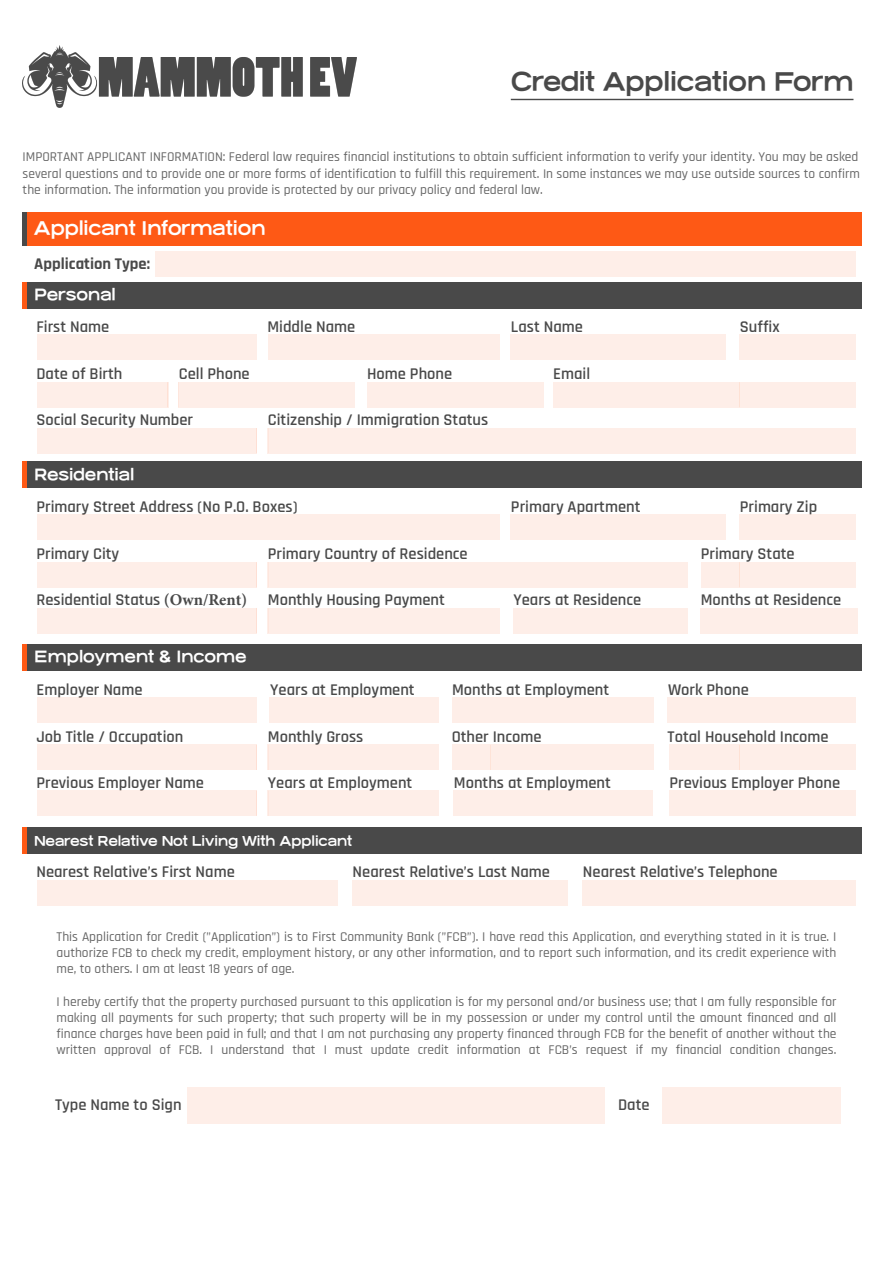
<style>
.page{position:relative;width:893px;height:1263px;background:#fff}
.page>*{position:absolute;margin:0;border:0;box-sizing:border-box;transform-origin:0 0}
.t1{font:700 28.5px "Goldie Sans";color:#494949}
.t2{font:700 21px "Goldie Sans";color:#fff}
.t3{font:700 18px "Goldie Sans";color:#fff}
.t4{font:600 16.5px "Rajdhani";color:#494949}
.t5{font:700 16.5px "Rajdhani";color:#494949}
.t6{font:700 15px "Goldie Sans";color:#fff}
.t7{font:500 13.5px/16.2px "Rajdhani";color:#666;text-align:justify}
.s1{font-family:"Minion Pro";font-weight:700}
</style>
<div class="page">
<img style="left:23px;top:46px;width:333px;height:62px">
<div style="left:23px;top:212px;width:839px;height:34px;background:#fe5915"></div>
<div style="left:22px;top:282px;width:840px;height:26px;background:#494949"></div>
<hr style="left:511px;top:99px;width:342px;height:1px;background:#494949">
<div style="left:187px;top:1087px;width:418px;height:36px;background:#feeee8"></div>
<div style="left:662px;top:1087px;width:179px;height:36px;background:#feeee8"></div>
<div style="left:155px;top:251px;width:700px;height:25px;background:#feeee8"></div>
<div style="left:37px;top:335px;width:219px;height:25px;background:#feeee8"></div>
<div style="left:268px;top:335px;width:232px;height:25px;background:#feeee8"></div>
<div style="left:510px;top:335px;width:216px;height:25px;background:#feeee8"></div>
<div style="left:739px;top:335px;width:116px;height:25px;background:#feeee8"></div>
<div style="left:37px;top:382px;width:131px;height:25px;background:#feeee8"></div>
<div style="left:178px;top:382px;width:176px;height:25px;background:#feeee8"></div>
<div style="left:367px;top:382px;width:176px;height:25px;background:#feeee8"></div>
<div style="left:37px;top:428px;width:219px;height:25px;background:#feeee8"></div>
<div style="left:267px;top:428px;width:588px;height:25px;background:#feeee8"></div>
<div style="left:553px;top:382px;width:302px;height:25px;background:#feeee8"></div>
<div style="left:22px;top:462px;width:840px;height:26px;background:#494949"></div>
<div style="left:37px;top:515px;width:463px;height:25px;background:#feeee8"></div>
<div style="left:510px;top:515px;width:216px;height:25px;background:#feeee8"></div>
<div style="left:739px;top:515px;width:116px;height:25px;background:#feeee8"></div>
<div style="left:22px;top:827px;width:840px;height:27px;background:#494949"></div>
<div style="left:37px;top:880px;width:301px;height:25px;background:#feeee8"></div>
<div style="left:352px;top:880px;width:216px;height:25px;background:#feeee8"></div>
<div style="left:582px;top:880px;width:274px;height:25px;background:#feeee8"></div>
<div style="left:513px;top:608px;width:174px;height:25px;background:#feeee8"></div>
<div style="left:701px;top:608px;width:157px;height:25px;background:#feeee8"></div>
<div style="left:37px;top:562px;width:219px;height:25px;background:#feeee8"></div>
<div style="left:267px;top:562px;width:420px;height:25px;background:#feeee8"></div>
<div style="left:37px;top:608px;width:219px;height:25px;background:#feeee8"></div>
<div style="left:267px;top:608px;width:233px;height:25px;background:#feeee8"></div>
<div style="left:701px;top:562px;width:154px;height:25px;background:#feeee8"></div>
<div style="left:22px;top:644px;width:840px;height:27px;background:#494949"></div>
<div style="left:37px;top:697px;width:219px;height:25px;background:#feeee8"></div>
<div style="left:270px;top:697px;width:169px;height:25px;background:#feeee8"></div>
<div style="left:452px;top:697px;width:201px;height:25px;background:#feeee8"></div>
<div style="left:668px;top:697px;width:188px;height:25px;background:#feeee8"></div>
<div style="left:453px;top:791px;width:200px;height:25px;background:#feeee8"></div>
<div style="left:669px;top:791px;width:187px;height:25px;background:#feeee8"></div>
<div style="left:37px;top:745px;width:219px;height:25px;background:#feeee8"></div>
<div style="left:267px;top:745px;width:172px;height:25px;background:#feeee8"></div>
<div style="left:37px;top:791px;width:219px;height:25px;background:#feeee8"></div>
<div style="left:267px;top:791px;width:172px;height:25px;background:#feeee8"></div>
<div style="left:669px;top:745px;width:186px;height:25px;background:#feeee8"></div>
<div style="left:452px;top:745px;width:201px;height:25px;background:#feeee8"></div>
<div style="left:22px;top:282px;width:5px;height:26px;background:#fe5915"></div>
<div style="left:22px;top:212px;width:5px;height:34px;background:#494949"></div>
<div style="left:22px;top:462px;width:5px;height:26px;background:#fe5915"></div>
<div style="left:22px;top:644px;width:5px;height:27px;background:#fe5915"></div>
<div style="left:22px;top:827px;width:5px;height:27px;background:#fe5915"></div>
<h1 class="t1" style="left:511px;top:69px;width:344px">Credit Application Form</h1>
<p class="t7" style="left:23px;top:149px;width:839px">IMPORTANT APPLICANT INFORMATION: Federal law requires financial institutions to obtain sufficient information to verify your identity. You may be asked several questions and to provide one or more forms of identification to fulfill this requirement. In some instances we may use outside sources to confirm the information. The information you provide is protected by our privacy policy and federal law.</p>
<h2 class="t2" style="left:34px;top:219px;width:233px">Applicant Information</h2>
<p class="t5" style="left:34px;top:254px;width:117px">Application Type:</p>
<h3 class="t3" style="left:34px;top:286px;width:83px">Personal</h3>
<p class="t4" style="left:36px;top:317px;width:74px">First Name</p>
<p class="t4" style="left:267px;top:317px;width:89px">Middle Name</p>
<p class="t4" style="left:511px;top:317px;width:73px">Last Name</p>
<p class="t4" style="left:740px;top:317px;width:41px">Suffix</p>
<p class="t4" style="left:36px;top:364px;width:88px">Date of Birth</p>
<p class="t4" style="left:179px;top:364px;width:72px">Cell Phone</p>
<p class="t4" style="left:36px;top:410px;width:158px">Social Security Number</p>
<p class="t4" style="left:268px;top:410px;width:222px">Citizenship / Immigration Status</p>
<p class="t4" style="left:367px;top:364px;width:87px">Home Phone</p>
<p class="t4" style="left:553px;top:364px;width:39px">Email</p>
<h3 class="t3" style="left:34px;top:466px;width:102px">Residential</h3>
<p class="t4" style="left:36px;top:497px;width:263px">Primary Street Address (No P.O. Boxes)</p>
<p class="t4" style="left:511px;top:497px;width:131px">Primary Apartment</p>
<p class="t4" style="left:740px;top:497px;width:79px">Primary Zip</p>
<p class="t4" style="left:36px;top:544px;width:84px">Primary City</p>
<p class="t4" style="left:268px;top:544px;width:201px">Primary Country of Residence</p>
<p class="t4" style="left:36px;top:590px;width:212px">Residential Status <span class="s1">(Own/Rent)</span></p>
<p class="t4" style="left:268px;top:590px;width:179px">Monthly Housing Payment</p>
<p class="t4" style="left:701px;top:544px;width:95px">Primary State</p>
<p class="t4" style="left:513px;top:590px;width:129px">Years at Residence</p>
<p class="t4" style="left:701px;top:590px;width:142px">Months at Residence</p>
<h3 class="t3" style="left:34px;top:649px;width:214px">Employment &amp; Income</h3>
<p class="t4" style="left:36px;top:679px;width:108px">Employer Name</p>
<p class="t4" style="left:270px;top:679px;width:146px">Years at Employment</p>
<p class="t4" style="left:452px;top:679px;width:158px">Months at Employment</p>
<p class="t4" style="left:668px;top:679px;width:82px">Work Phone</p>
<p class="t4" style="left:36px;top:727px;width:149px">Job Title / Occupation</p>
<p class="t4" style="left:268px;top:727px;width:97px">Monthly Gross</p>
<p class="t4" style="left:36px;top:773px;width:169px">Previous Employer Name</p>
<p class="t4" style="left:268px;top:773px;width:146px">Years at Employment</p>
<p class="t4" style="left:452px;top:727px;width:91px">Other Income</p>
<p class="t4" style="left:668px;top:727px;width:163px">Total Household Income</p>
<p class="t4" style="left:454px;top:773px;width:158px">Months at Employment</p>
<p class="t4" style="left:669px;top:773px;width:172px">Previous Employer Phone</p>
<p class="t6" style="left:34px;top:834px;width:320px">Nearest Relative Not Living With Applicant</p>
<p class="t4" style="left:36px;top:862px;width:200px">Nearest Relative’s First Name</p>
<p class="t4" style="left:353px;top:862px;width:199px">Nearest Relative’s Last Name</p>
<p class="t4" style="left:583px;top:862px;width:196px">Nearest Relative’s Telephone</p>
<p class="t7" style="left:57px;top:929px;width:781px">This Application for Credit (”Application”) is to First Community Bank (”FCB”). I have read this Application, and everything stated in it is true. I authorize FCB to check my credit, employment history, or any other information, and to report such information, and its credit experience with me, to others. I am at least 18 years of age.</p>
<p class="t7" style="left:57px;top:994px;width:781px">I hereby certify that the property purchased pursuant to this application is for my personal and/or business use; that I am fully responsible for making all payments for such property; that such property will be in my possession or under my control until the amount financed and all finance charges have been paid in full; and that I am not purchasing any property financed through FCB for the benefit of another without the written approval of FCB. I understand that I must update credit information at FCB’s request if my financial condition changes.</p>
<p class="t4" style="left:55px;top:1095px;width:128px">Type Name to Sign</p>
<p class="t4" style="left:618px;top:1095px;width:33px">Date</p>
</div>
